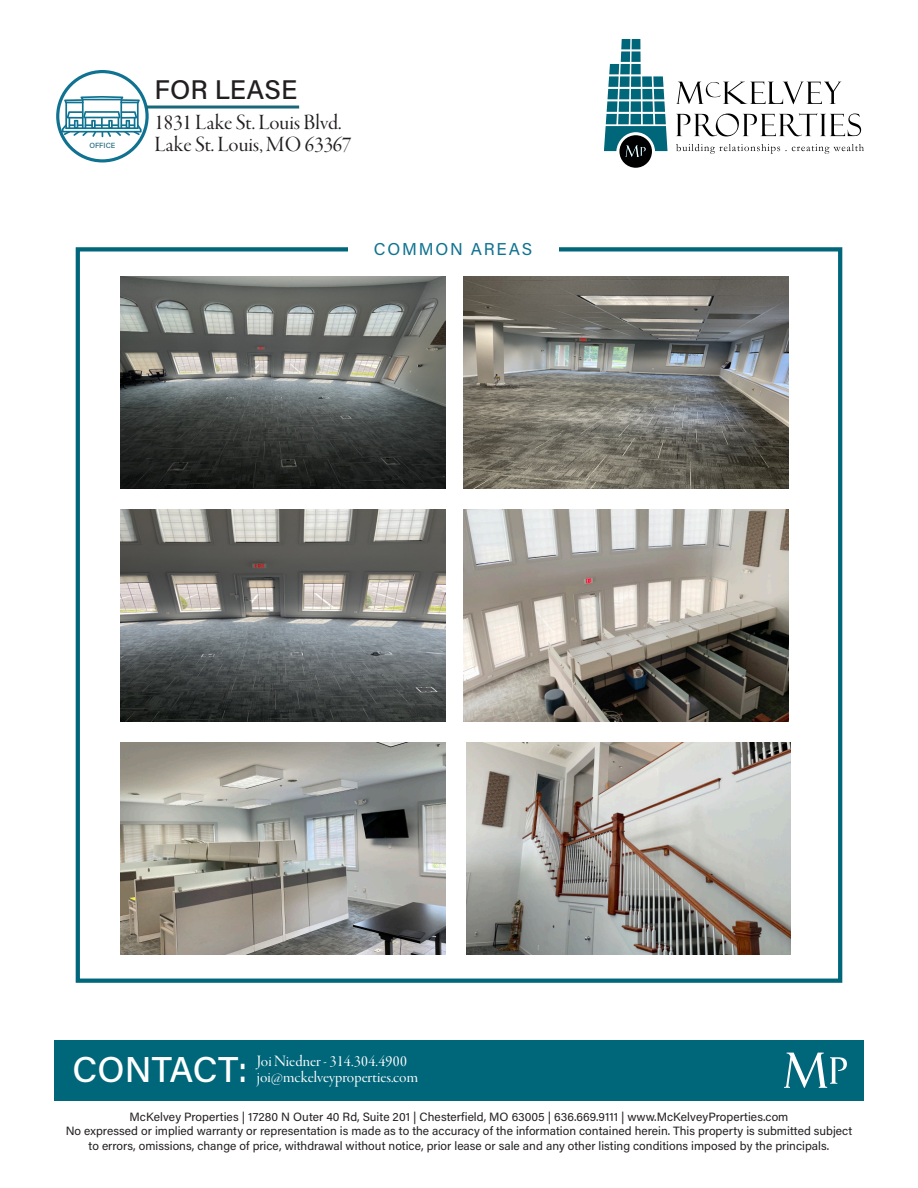
<style>
.page{position:relative;width:918px;height:1188px;background:#fff}
.page>*{position:absolute;margin:0;border:0;box-sizing:border-box;transform-origin:0 0}
.t1{font:27px "Acumin Variable Concept";letter-spacing:.005em;color:#231f20}
.t2{font:22.5px "Garamond Premr Pro Disp";color:#231f20}
.t3{font:17.25px "Acumin Variable Concept";letter-spacing:.105em;color:#0f7291}
.t4{font:16.5px/15.6px "Garamond Premr Pro Disp";color:#fff}
.t5{font:12px/14.4px "Acumin Variable Concept";color:#231f20;text-align:center}
.t6{font:7.5px "Acumin Variable Concept";color:#1a667a}
.s1{font-family:"Acumin Variable Concept";font-size:36px}
</style>
<div class="page">
<div style="left:54px;top:1040px;width:810px;height:60px;background:#00667a"></div>
<svg style="left:784px;top:1053px;width:63px;height:35px"></svg>
<div style="left:619px;top:135px;width:33px;height:33px;background:#000;border-radius:50%"></div>
<div style="left:621px;top:39px;width:9px;height:10px;background:#00667a"></div>
<div style="left:621px;top:51px;width:9px;height:11px;background:#00667a"></div>
<div style="left:632px;top:39px;width:8px;height:10px;background:#00667a"></div>
<div style="left:631px;top:51px;width:10px;height:11px;background:#00667a"></div>
<svg style="left:604px;top:64px;width:64px;height:93px"></svg>
<svg style="left:676px;top:82px;width:165px;height:22px"></svg>
<svg style="left:676px;top:113px;width:185px;height:23px"></svg>
<svg style="left:676px;top:144px;width:188px;height:10px"></svg>
<div style="left:76px;top:247px;width:766px;height:736px;border:4px solid #00667a"></div>
<img style="left:120px;top:276px;width:325px;height:213px">
<img style="left:120px;top:510px;width:325px;height:212px">
<img style="left:120px;top:743px;width:325px;height:212px">
<img style="left:466px;top:743px;width:325px;height:212px">
<img style="left:464px;top:276px;width:325px;height:213px">
<img style="left:464px;top:510px;width:325px;height:212px">
<div style="left:348px;top:243px;width:210px;height:18px;background:#fff"></div>
<svg style="left:56px;top:70px;width:93px;height:92px"></svg>
<hr style="left:146px;top:106px;width:153px;height:3px;background:#1a667a">
<p class="t6" style="left:89px;top:141px;width:28px">OFFICE</p>
<p class="t1" style="left:154px;top:71px;width:144px">FOR LEASE</p>
<p class="t2" style="left:154px;top:110px;width:189px">1831 Lake St. Louis Blvd.</p>
<p class="t2" style="left:154px;top:132px;width:199px">Lake St. Louis, MO 63367</p>
<p class="t3" style="left:374px;top:238px;width:160px">COMMON AREAS</p>
<h3 class="t4" style="left:72px;top:1054px;width:347px;text-indent:185px">Joi Niedner - 314.304.4900<br><span class="s1">CONTACT:</span> joi@mckelveyproperties.com</h3>
<p class="t5" style="left:66px;top:1109px;width:788px">McKelvey Properties | 17280 N Outer 40 Rd, Suite 201 | Chesterfield, MO 63005 | 636.669.9111 | www.McKelveyProperties.com<br>No expressed or implied warranty or representation is made as to the accuracy of the information contained herein. This property is submitted subject to errors, omissions, change of price, withdrawal without notice, prior lease or sale and any other listing conditions imposed by the principals.</p>
</div>
